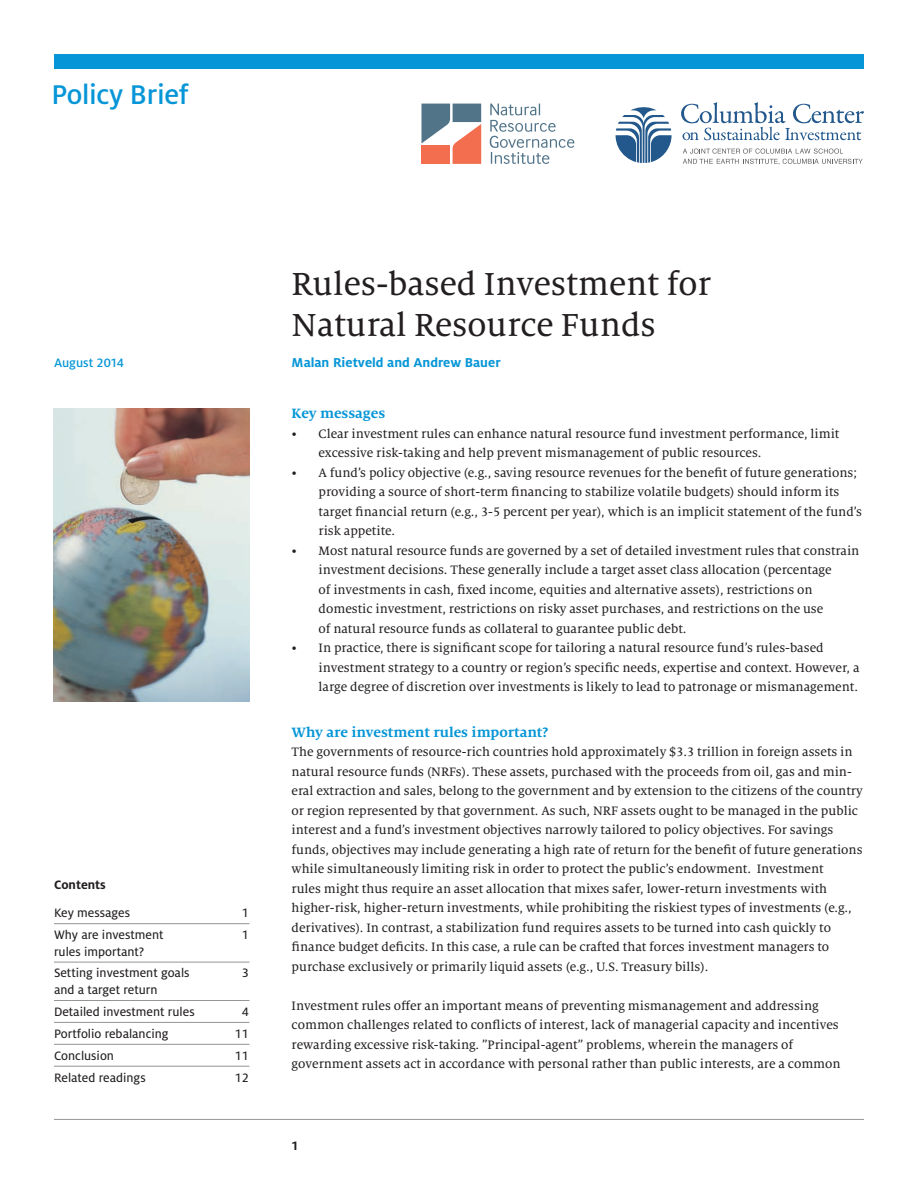
<style>
.page{position:relative;width:918px;height:1188px;background:#fff}
.page>*{position:absolute;margin:0;border:0;box-sizing:border-box;transform-origin:0 0}
.headline{font:35.25px/40.5px "Milo Serif OT Text";color:#231f20}
.t1{font:500 30px "Milo OT";letter-spacing:-.01em;color:#0696d7}
.subhead_blue_10{font:700 15px "Milo Serif OT";color:#0696d7}
.subhead__Summary{font:700 15px "Milo Serif OT";color:#0696d7}
.author_after_title{font:700 14.25px "Milo OT";color:#0696d7}
.body{font:13.5px/19.5px "Milo Serif OT Text";color:#231f20}
.toc_body{font:13.5px "Milo OT Text";color:#231f20}
.toc_body_no_line{font:13.5px "Milo OT Text";color:#231f20}
.date_blue{font:500 13.5px "Milo OT";color:#0696d7}
.toc_head{font:700 13.5px "Milo OT";color:#231f20}
.page_number{font:700 13.5px "Milo OT";color:#231f20}
</style>
<div class="page">
<hr style="left:54px;top:1119px;width:810px;height:1px;background:#939598">
<hr style="left:54px;top:923px;width:195px;height:1px;background:#939598">
<hr style="left:54px;top:962px;width:195px;height:1px;background:#939598">
<hr style="left:54px;top:1000px;width:195px;height:1px;background:#939598">
<hr style="left:54px;top:1022px;width:195px;height:1px;background:#939598">
<hr style="left:54px;top:1044px;width:195px;height:1px;background:#939598">
<hr style="left:54px;top:1066px;width:195px;height:1px;background:#939598">
<img style="left:54px;top:409px;width:195px;height:293px">
<div style="left:54px;top:54px;width:810px;height:14px;background:#0696d7"></div>
<svg style="left:616px;top:107px;width:56px;height:56px"></svg>
<svg style="left:681px;top:102px;width:183px;height:38px"></svg>
<svg style="left:683px;top:148px;width:180px;height:17px"></svg>
<svg style="left:490px;top:104px;width:84px;height:60px"></svg>
<svg style="left:421px;top:104px;width:60px;height:60px"></svg>
<h2 class="t1" style="left:52px;top:78px;width:139px">Policy Brief</h2>
<p class="date_blue" style="left:54px;top:355px;width:71px">August 2014</p>
<p class="toc_head" style="left:54px;top:877px;width:53px">Contents</p>
<p class="toc_body" style="left:54px;top:906px;width:78px">Key messages</p>
<p class="toc_body" style="left:242px;top:906px;width:9px">1</p>
<p class="toc_body" style="left:54px;top:927px;width:111px">Why are investment</p>
<p class="toc_body" style="left:242px;top:927px;width:9px">1</p>
<p class="toc_body" style="left:54px;top:944px;width:92px">rules important?</p>
<p class="toc_body" style="left:54px;top:966px;width:137px">Setting investment goals</p>
<p class="toc_body" style="left:242px;top:966px;width:9px">3</p>
<p class="toc_body" style="left:54px;top:982px;width:105px">and a target return</p>
<p class="toc_body" style="left:54px;top:1004px;width:142px">Detailed investment rules</p>
<p class="toc_body" style="left:242px;top:1004px;width:9px">4</p>
<p class="toc_body" style="left:54px;top:1026px;width:116px">Portfolio rebalancing</p>
<p class="toc_body" style="left:235px;top:1026px;width:16px">11</p>
<p class="toc_body" style="left:54px;top:1048px;width:62px">Conclusion</p>
<p class="toc_body" style="left:235px;top:1048px;width:16px">11</p>
<p class="toc_body_no_line" style="left:54px;top:1070px;width:93px">Related readings</p>
<p class="toc_body_no_line" style="left:235px;top:1070px;width:16px">12</p>
<p class="headline" style="left:292px;top:265px;width:421px">Rules-based Investment for<br>Natural Resource Funds</p>
<p class="author_after_title" style="left:292px;top:354px;width:211px">Malan Rietveld and Andrew Bauer</p>
<p class="subhead__Summary" style="left:292px;top:405px;width:95px">Key messages</p>
<p class="body" style="left:319px;top:424px;width:522px;text-indent:-27px">• Clear investment rules can enhance natural resource fund investment performance, limit excessive risk-taking and help prevent mismanagement of public resources.</p>
<p class="body" style="left:319px;top:463px;width:545px;text-indent:-27px">• A fund’s policy objective (e.g., saving resource revenues for the benefit of future generations; providing a source of short-term financing to stabilize volatile budgets) should inform its target financial return (e.g., 3-5 percent per year), which is an implicit statement of the fund’s risk appetite.</p>
<p class="body" style="left:319px;top:541px;width:542px;text-indent:-27px">• Most natural resource funds are governed by a set of detailed investment rules that constrain investment decisions. These generally include a target asset class allocation (percentage<br>of investments in cash, fixed income, equities and alternative assets), restrictions on domestic investment, restrictions on risky asset purchases, and restrictions on the use<br>of natural resource funds as collateral to guarantee public debt.</p>
<p class="body" style="left:319px;top:638px;width:543px;text-indent:-27px">• In practice, there is significant scope for tailoring a natural resource fund’s rules-based investment strategy to a country or region’s specific needs, expertise and context. However, a large degree of discretion over investments is likely to lead to patronage or mismanagement.</p>
<p class="subhead_blue_10" style="left:292px;top:724px;width:258px">Why are investment rules important?</p>
<p class="body" style="left:292px;top:742px;width:573px">The governments of resource-rich countries hold approximately $3.3 trillion in foreign assets in natural resource funds (NRFs). These assets, purchased with the proceeds from oil, gas and min&shy;eral extraction and sales, belong to the government and by extension to the citizens of the country or region represented by that government. As such, NRF assets ought to be managed in the public interest and a fund’s investment objectives narrowly tailored to policy objectives. For savings funds, objectives may include generating a high rate of return for the benefit of future generations while simultaneously limiting risk in order to protect the public’s endowment. Investment<br>rules might thus require an asset allocation that mixes safer, lower-return investments with higher-risk, higher-return investments, while prohibiting the riskiest types of investments (e.g., derivatives). In contrast, a stabilization fund requires assets to be turned into cash quickly to finance budget deficits. In this case, a rule can be crafted that forces investment managers to purchase exclusively or primarily liquid assets (e.g., U.S. Treasury bills).</p>
<p class="body" style="left:292px;top:996px;width:551px">Investment rules offer an important means of preventing mismanagement and addressing common challenges related to conflicts of interest, lack of managerial capacity and incentives rewarding excessive risk-taking. ”Principal-agent” problems, wherein the managers of government assets act in accordance with personal rather than public interests, are a common</p>
<p class="page_number" style="left:292px;top:1138px;width:9px">1</p>
</div>
